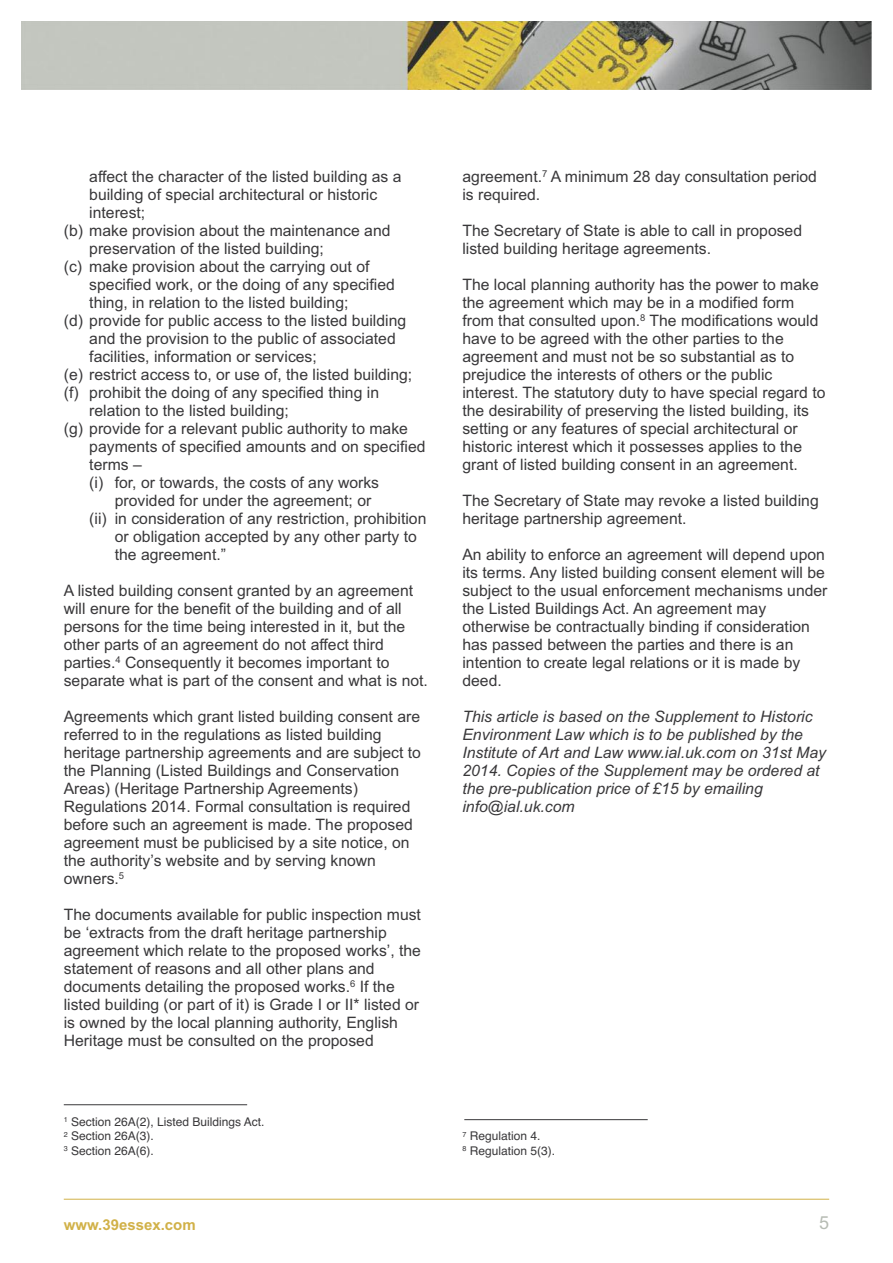
<style>
.page{position:relative;width:893px;height:1263px;background:#fff}
.page>*{position:absolute;margin:0;border:0;box-sizing:border-box;transform-origin:0 0}
.t1{font:18px "Arial";color:#b7bcb4}
.t2{font:15.75px/18px "Arial";color:#39383a}
.t3{font:italic 15.75px/18px "Arial";color:#39383a}
.t4{font:700 15px "Arial";color:#d1b148}
.t5{font:12px/14.4px "Helvetica";color:#39383a}
</style>
<div class="page">
<hr style="left:64px;top:1199px;width:765px;height:1px;background:#d1b148">
<img style="left:21px;top:21px;width:851px;height:68px">
<hr style="left:64px;top:1104px;width:183px;height:1px;background:#39383a">
<hr style="left:464px;top:1119px;width:184px;height:1px;background:#39383a">
<p class="t2" style="left:89px;top:167px;width:314px">affect the character of the listed building as a</p>
<p class="t2" style="left:89px;top:185px;width:290px">building of special architectural or historic</p>
<p class="t2" style="left:89px;top:203px;width:58px">interest;</p>
<p class="t2" style="left:64px;top:221px;width:328px">(b) make provision about the maintenance and</p>
<p class="t2" style="left:89px;top:239px;width:236px">preservation of the listed building;</p>
<p class="t2" style="left:64px;top:257px;width:307px">(c) make provision about the carrying out of</p>
<p class="t2" style="left:89px;top:275px;width:307px">specified work, or the doing of any specified</p>
<p class="t2" style="left:89px;top:293px;width:261px">thing, in relation to the listed building;</p>
<p class="t2" style="left:64px;top:311px;width:344px">(d) provide for public access to the listed building</p>
<p class="t2" style="left:89px;top:329px;width:308px">and the provision to the public of associated</p>
<p class="t2" style="left:89px;top:347px;width:229px">facilities, information or services;</p>
<p class="t2" style="left:64px;top:365px;width:350px">(e) restrict access to, or use of, the listed building;</p>
<p class="t2" style="left:64px;top:383px;width:317px">(f) prohibit the doing of any specified thing in</p>
<p class="t2" style="left:89px;top:401px;width:201px">relation to the listed building;</p>
<p class="t2" style="left:64px;top:419px;width:346px">(g) provide for a relevant public authority to make</p>
<p class="t2" style="left:89px;top:437px;width:338px">payments of specified amounts and on specified</p>
<p class="t2" style="left:89px;top:455px;width:54px">terms –</p>
<p class="t2" style="left:89px;top:473px;width:291px">(i) for, or towards, the costs of any works</p>
<p class="t2" style="left:115px;top:491px;width:258px">provided for under the agreement; or</p>
<p class="t2" style="left:89px;top:509px;width:339px">(ii) in consideration of any restriction, prohibition</p>
<p class="t2" style="left:115px;top:527px;width:304px">or obligation accepted by any other party to</p>
<p class="t2" style="left:115px;top:545px;width:113px">the agreement.”</p>
<p class="t2" style="left:64px;top:581px;width:366px">A listed building consent granted by an agreement will enure for the benefit of the building and of all persons for the time being interested in it, but the other parts of an agreement do not affect third parties.<sup>4</sup> Consequently it becomes important to separate what is part of the consent and what is not.</p>
<p class="t2" style="left:64px;top:707px;width:359px">Agreements which grant listed building consent are referred to in the regulations as listed building heritage partnership agreements and are subject to the Planning (Listed Buildings and Conservation Areas) (Heritage Partnership Agreements)<br>Regulations 2014. Formal consultation is required before such an agreement is made. The proposed agreement must be publicised by a site notice, on the authority’s website and by serving known owners.<sup>5</sup></p>
<p class="t2" style="left:64px;top:905px;width:359px">The documents available for public inspection must be ‘extracts from the draft heritage partnership agreement which relate to the proposed works’, the statement of reasons and all other plans and documents detailing the proposed works.<sup>6</sup> If the listed building (or part of it) is Grade I or II* listed or is owned by the local planning authority, English Heritage must be consulted on the proposed</p>
<p class="t5" style="left:64px;top:1114px;width:202px"><sup>1</sup> Section 26A(2), Listed Buildings Act.<br><sup>2</sup> Section 26A(3).<br><sup>3</sup> Section 26A(6).</p>
<p class="t2" style="left:462px;top:167px;width:356px">agreement.<sup>7</sup> A minimum 28 day consultation period is required.</p>
<p class="t2" style="left:462px;top:221px;width:341px">The Secretary of State is able to call in proposed listed building heritage agreements.</p>
<p class="t2" style="left:462px;top:275px;width:365px">The local planning authority has the power to make the agreement which may be in a modified form from that consulted upon.<sup>8</sup> The modifications would have to be agreed with the other parties to the agreement and must not be so substantial as to prejudice the interests of others or the public interest. The statutory duty to have special regard to the desirability of preserving the listed building, its setting or any features of special architectural or historic interest which it possesses applies to the grant of listed building consent in an agreement.</p>
<p class="t2" style="left:462px;top:491px;width:358px">The Secretary of State may revoke a listed building heritage partnership agreement.</p>
<p class="t2" style="left:462px;top:545px;width:367px">An ability to enforce an agreement will depend upon its terms. Any listed building consent element will be subject to the usual enforcement mechanisms under the Listed Buildings Act. An agreement may otherwise be contractually binding if consideration has passed between the parties and there is an intention to create legal relations or it is made by deed.</p>
<p class="t3" style="left:462px;top:707px;width:365px">This article is based on the Supplement to Historic Environment Law which is to be published by the Institute of Art and Law www.ial.uk.com on 31st May 2014. Copies of the Supplement may be ordered at the pre-publication price of £15 by emailing info@ial.uk.com</p>
<p class="t5" style="left:462px;top:1129px;width:94px"><sup>7</sup> Regulation 4.<br><sup>8</sup> Regulation 5(3).</p>
<p class="t4" style="left:64px;top:1216px;width:134px">www.39essex.com</p>
<p class="t1" style="left:819px;top:1213px;width:12px">5</p>
</div>
